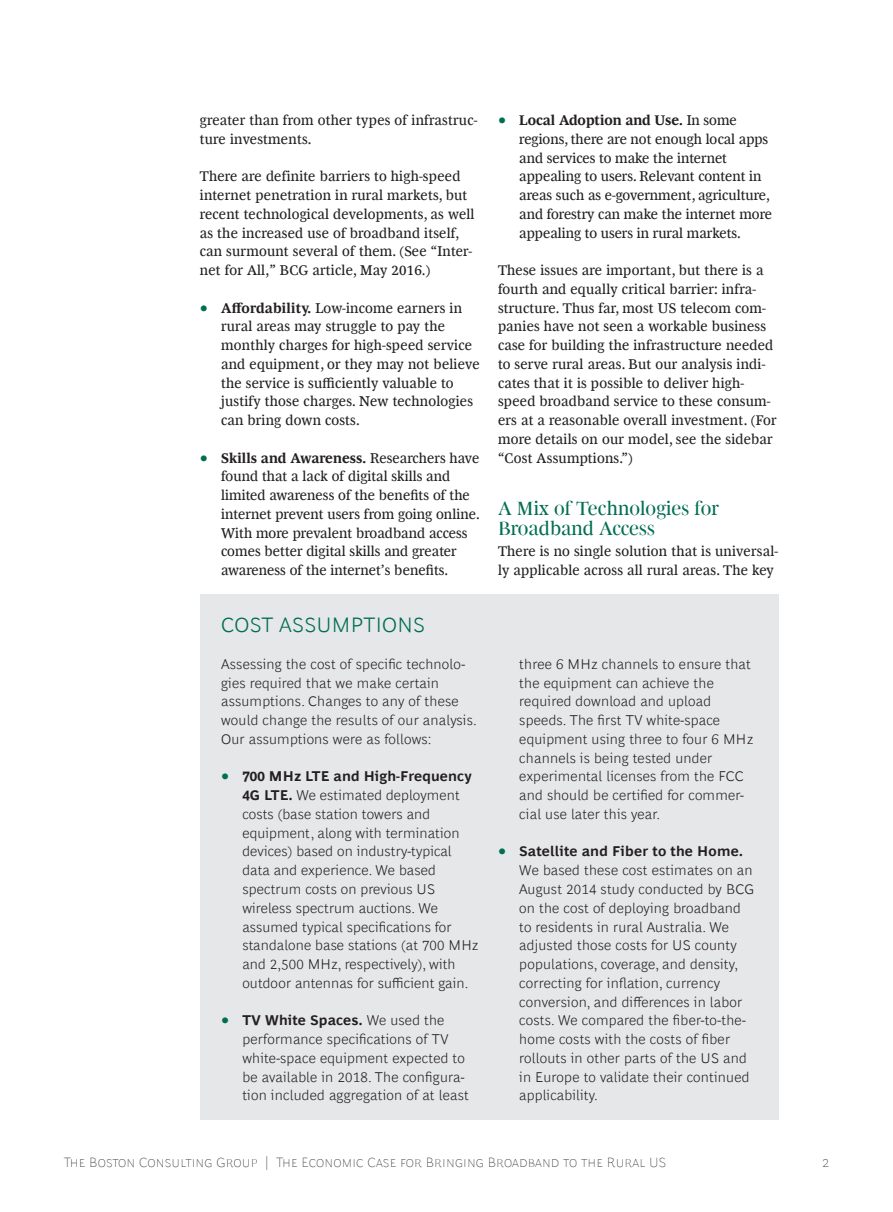
<style>
.page{position:relative;width:893px;height:1212px;background:#fff}
.page>*{position:absolute;margin:0;border:0;box-sizing:border-box;transform-origin:0 0}
.Sidebar_title{font:300 21px "Henderson BCG Sans";letter-spacing:.015em;color:#006e51}
.Header-A{font:19.5px/20.2px "Henderson BCG Serif Head";letter-spacing:.005em;color:#006e51}
.Body_Copy{font:14.25px/18.8px "Henderson BCG Serif";letter-spacing:.015em;color:#231f20}
.Sidebar_body_text{font:300 14.25px/18.8px "Henderson BCG Sans";letter-spacing:.015em;color:#231f20}
.t1{font:100 13.5px "Henderson BCG Sans";letter-spacing:.01em;color:#231f20}
.s1{font-size:18px;color:#006e51}
.s2{font-weight:700}
.s3{font-family:"Henderson BCG Serif";font-weight:400;font-size:18px;color:#006e51}
</style>
<div class="page">
<div style="left:200px;top:594px;width:578px;height:525px;background:#e6e7e9"></div>
<p class="Body_Copy" style="left:200px;top:110px;width:279px">greater than from other types of infrastruc&shy;ture investments.</p>
<p class="Body_Copy" style="left:200px;top:166px;width:276px">There are definite barriers to high-speed internet penetration in rural markets, but recent technological developments, as well as the increased use of broadband itself, can surmount several of them. (See “Inter&shy;net for All,” BCG article, May 2016.)</p>
<p class="Body_Copy" style="left:221px;top:297px;width:260px;text-indent:-21px"><span class="s1">•</span> <span class="s2">Affordability.</span> Low-income earners in rural areas may struggle to pay the monthly charges for high-speed service and equipment, or they may not believe the service is sufficiently valuable to justify those charges. New technologies can bring down costs.</p>
<p class="Body_Copy" style="left:221px;top:447px;width:260px;text-indent:-21px"><span class="s1">•</span> <span class="s2">Skills and Awareness.</span> Researchers have found that a lack of digital skills and limited awareness of the benefits of the internet prevent users from going online.<br>With more prevalent broadband access comes better digital skills and greater awareness of the internet’s benefits.</p>
<p class="Sidebar_title" style="left:221px;top:609px;width:205px">COST ASSUMPTIONS</p>
<p class="Sidebar_body_text" style="left:221px;top:653px;width:257px">Assessing the cost of specific technolo&shy;gies required that we make certain assumptions. Changes to any of these would change the results of our analysis.<br>Our assumptions were as follows:</p>
<p class="Sidebar_body_text" style="left:242px;top:766px;width:238px;text-indent:-21px"><span class="s3">•</span> <span class="s2">700 MHz LTE and High-Frequency 4G LTE.</span> We estimated deployment costs (base station towers and equipment, along with termination devices) based on industry-typical data and experience. We based spectrum costs on previous US wireless spectrum auctions. We assumed typical specifications for standalone base stations (at 700 MHz and 2,500 MHz, respectively), with outdoor antennas for sufficient gain.</p>
<p class="Sidebar_body_text" style="left:242px;top:1010px;width:228px;text-indent:-21px"><span class="s3">•</span> <span class="s2">TV White Spaces.</span> We used the performance specifications of TV white-space equipment expected to be available in 2018. The configura&shy;tion included aggregation of at least</p>
<p class="Body_Copy" style="left:519px;top:110px;width:254px;text-indent:-21px"><span class="s1">•</span> <span class="s2">Local Adoption and Use.</span> In some regions, there are not enough local apps and services to make the internet appealing to users. Relevant content in areas such as e-government, agriculture, and forestry can make the internet more appealing to users in rural markets.</p>
<p class="Body_Copy" style="left:498px;top:260px;width:280px">These issues are important, but there is a fourth and equally critical barrier: infra&shy;structure. Thus far, most US telecom com&shy;panies have not seen a workable business case for building the infrastructure needed to serve rural areas. But our analysis indi&shy;cates that it is possible to deliver high&shy;speed broadband service to these consum&shy;ers at a reasonable overall investment. (For more details on our model, see the sidebar “Cost Assumptions.”)</p>
<p class="Header-A" style="left:498px;top:496px;width:222px">A Mix of Technologies for<br>Broadband Access</p>
<p class="Body_Copy" style="left:498px;top:541px;width:282px">There is no single solution that is universal&shy;ly applicable across all rural areas. The key</p>
<p class="Sidebar_body_text" style="left:519px;top:653px;width:235px">three 6 MHz channels to ensure that the equipment can achieve the required download and upload speeds. The first TV white-space equipment using three to four 6 MHz channels is being tested under experimental licenses from the FCC and should be certified for commer&shy;cial use later this year.</p>
<p class="Sidebar_body_text" style="left:519px;top:841px;width:236px;text-indent:-21px"><span class="s3">•</span> <span class="s2">Satellite and Fiber to the Home.<br></span>We based these cost estimates on an August 2014 study conducted by BCG on the cost of deploying broadband to residents in rural Australia. We adjusted those costs for US county populations, coverage, and density, correcting for inflation, currency conversion, and differences in labor costs. We compared the fiber-to-the&shy;home costs with the costs of fiber rollouts in other parts of the US and in Europe to validate their continued applicability.</p>
<p class="t1" style="left:64px;top:1152px;width:604px">The Boston Consulting Group | The Economic Case for Bringing Broadband to the Rural US</p>
<p class="t1" style="left:822px;top:1152px;width:9px">2</p>
</div>
